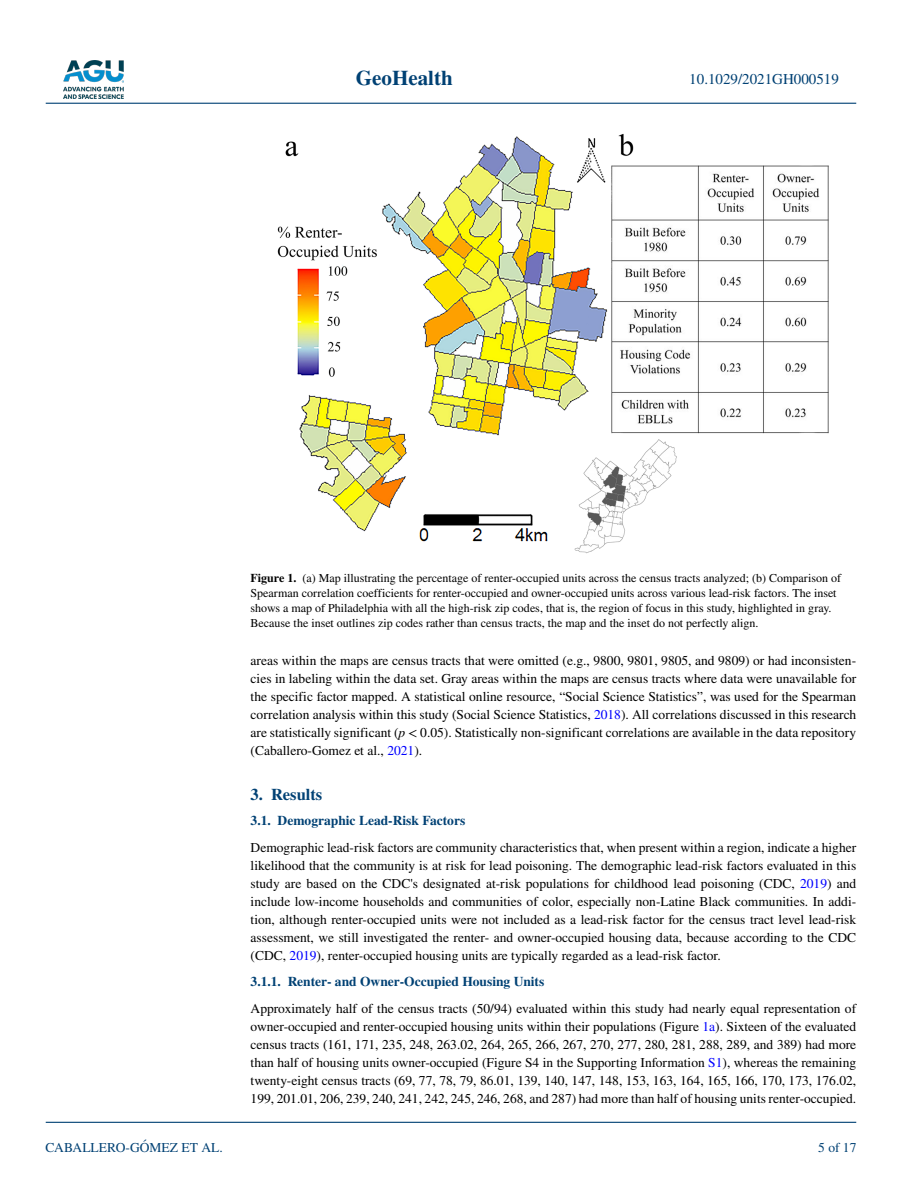
<style>
.page{position:relative;width:902px;height:1183px;background:#fff}
.page>*{position:absolute;margin:0;border:0;box-sizing:border-box;transform-origin:0 0}
.t1{font:700 21px "STIX";color:#004174}
.t2{font:700 16.5px "STIX";color:#004174}
.t3{font:15px "STIX";color:#004174}
.t4{font:13.5px/18px "STIX";color:#000;text-align:justify}
.t5{font:700 13.5px "STIX";color:#004174}
.t6{font:13.5px "STIX";color:#004174}
.t7{font:12px/15px "STIX";color:#000}
.s1{font-weight:700}
.s2{color:#00f}
.s3{font-style:italic}
</style>
<div class="page">
<img style="left:63px;top:60px;width:60px;height:39px">
<hr style="left:46px;top:103px;width:810px;height:1px;background:#004174">
<hr style="left:46px;top:1121px;width:810px;height:1px;background:#004174">
<img style="left:277px;top:134px;width:552px;height:419px">
<h1 class="t1" style="left:356px;top:66px;width:98px">GeoHealth</h1>
<p class="t3" style="left:689px;top:69px;width:151px">10.1029/2021GH000519</p>
<p class="t6" style="left:45px;top:1138px;width:179px">CABALLERO-GÓMEZ ET AL.</p>
<p class="t7" style="left:250px;top:571px;width:592px"><span class="s1">Figure 1.</span> (a) Map illustrating the percentage of renter-occupied units across the census tracts analyzed; (b) Comparison of Spearman correlation coefficients for renter-occupied and owner-occupied units across various lead-risk factors. The inset shows a map of Philadelphia with all the high-risk zip codes, that is, the region of focus in this study, highlighted in gray.<br>Because the inset outlines zip codes rather than census tracts, the map and the inset do not perfectly align.</p>
<p class="t4" style="left:250px;top:651px;width:607px">areas within the maps are census tracts that were omitted (e.g., 9800, 9801, 9805, and 9809) or had inconsisten&shy;cies in labeling within the data set. Gray areas within the maps are census tracts where data were unavailable for the specific factor mapped. A statistical online resource, “Social Science Statistics”, was used for the Spearman correlation analysis within this study (Social Science Statistics, <span class="s2">2018</span>). All correlations discussed in this research are statistically significant (<span class="s3">p</span> &lt; 0.05). Statistically non-significant correlations are available in the data repository (Caballero-Gomez et al., <span class="s2">2021</span>).</p>
<p class="t2" style="left:250px;top:784px;width:73px">3. Results</p>
<p class="t5" style="left:250px;top:812px;width:216px">3.1. Demographic Lead-Risk Factors</p>
<p class="t4" style="left:250px;top:839px;width:607px">Demographic lead-risk factors are community characteristics that, when present within a region, indicate a higher likelihood that the community is at risk for lead poisoning. The demographic lead-risk factors evaluated in this study are based on the CDC's designated at-risk populations for childhood lead poisoning (CDC, <span class="s2">2019</span>) and include low-income households and communities of color, especially non-Latine Black communities. In addi&shy;tion, although renter-occupied units were not included as a lead-risk factor for the census tract level lead-risk assessment, we still investigated the renter- and owner-occupied housing data, because according to the CDC (CDC, <span class="s2">2019</span>), renter-occupied housing units are typically regarded as a lead-risk factor.</p>
<p class="t5" style="left:250px;top:973px;width:295px">3.1.1. Renter- and Owner-Occupied Housing Units</p>
<p class="t4" style="left:250px;top:999px;width:607px">Approximately half of the census tracts (50/94) evaluated within this study had nearly equal representation of owner-occupied and renter-occupied housing units within their populations (Figure <span class="s2">1a</span>). Sixteen of the evaluated census tracts (161, 171, 235, 248, 263.02, 264, 265, 266, 267, 270, 277, 280, 281, 288, 289, and 389) had more than half of housing units owner-occupied (Figure S4 in the Supporting Information <span class="s2">S1</span>), whereas the remaining twenty-eight census tracts (69, 77, 78, 79, 86.01, 139, 140, 147, 148, 153, 163, 164, 165, 166, 170, 173, 176.02, 199, 201.01, 206, 239, 240, 241, 242, 245, 246, 268, and 287) had more than half of housing units renter-occupied.</p>
<p class="t6" style="left:818px;top:1138px;width:40px">5 of 17</p>
</div>
